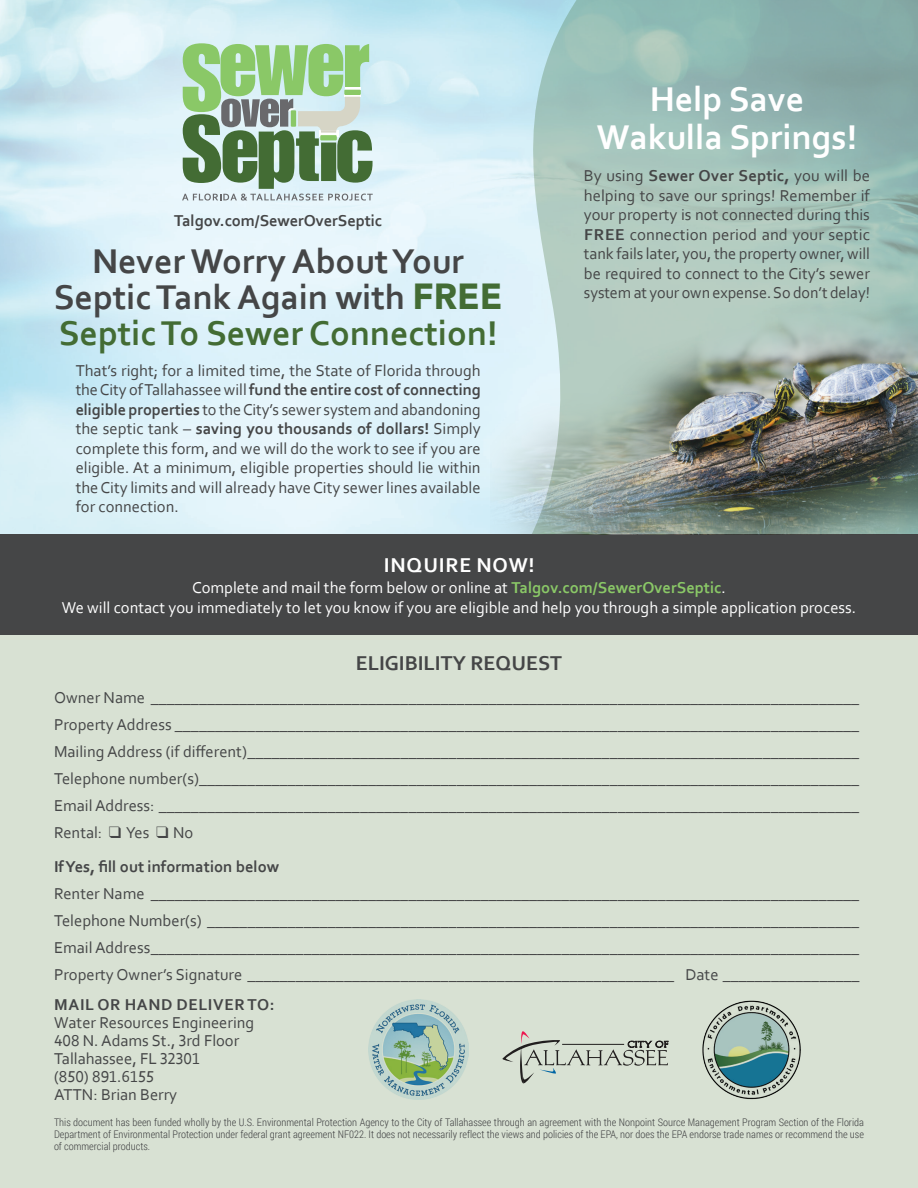
<style>
.page{position:relative;width:918px;height:1188px;background:#fff}
.page>*{position:absolute;margin:0;border:0;box-sizing:border-box;transform-origin:0 0}
.t1{font:700 36px/36px "Corbel";color:#454647;text-align:center}
.t2{font:700 36px/37.5px "Corbel";color:#fff;text-align:center}
.t3{font:700 21px "Corbel";color:#454647}
.t4{font:700 21px "Corbel";letter-spacing:.04em;color:#fff}
.t5{font:16.5px/19.5px "Corbel";color:#454647;text-align:justify}
.t6{font:16.5px/19.5px "Corbel";color:#fff;text-align:center}
.t7{font:700 16.5px "Corbel";color:#454647}
.t8{font:700 16.5px "Corbel";letter-spacing:.04em;color:#454647}
.t9{font:300 10.5px/12px "Roboto Condensed";color:#454647;text-align:justify}
.s1{font-family:"Avenir LT Std";font-weight:900;color:#436c34}
.s2{color:#436c34}
.s3{font-weight:700}
.s4{font-weight:700;color:#8ac867}
</style>
<div class="page">
<div style="left:0;top:534px;width:918px;height:654px;background:#d8e1d3"></div>
<svg style="left:520px;top:0;width:398px;height:286px;background:#a0c1ba"></svg>
<svg style="left:502px;top:1031px;width:166px;height:52px"></svg>
<div style="left:0;top:534px;width:918px;height:101px;background:#454647"></div>
<img style="left:490px;top:286px;width:428px;height:248px">
<svg style="left:182px;top:43px;width:191px;height:158px;background:#97ba95"></svg>
<img style="left:702px;top:1000px;width:99px;height:100px">
<img style="left:369px;top:1000px;width:99px;height:99px">
<p class="t7" style="left:174px;top:210px;width:210px">Talgov.com/SewerOverSeptic</p>
<h1 class="t1" style="left:54px;top:243px;width:450px">Never Worry About Your<br>Septic Tank Again with <span class="s1">FREE<br></span><span class="s2">Septic To Sewer Connection!</span></h1>
<p class="t5" style="left:76px;top:360px;width:407px">That’s right; for a limited time, the State of Florida through the City of Tallahassee will <span class="s3">fund the entire cost of connecting eligible properties</span> to the City’s sewer system and abandoning the septic tank – <span class="s3">saving you thousands of dollars!</span> Simply complete this form, and we will do the work to see if you are eligible. At a minimum, eligible properties should lie within the City limits and will already have City sewer lines available for connection.</p>
<h1 class="t2" style="left:597px;top:80px;width:262px">Help Save<br>Wakulla Springs!</h1>
<p class="t5" style="left:584px;top:166px;width:288px">By using <span class="s3">Sewer Over Septic,</span> you will be helping to save our springs! Remember if your property is not connected during this <span class="s3">FREE</span> connection period and your septic tank fails later, you, the property owner, will be required to connect to the City’s sewer system at your own expense. So don’t delay!</p>
<p class="t4" style="left:384px;top:552px;width:152px">INQUIRE NOW!</p>
<p class="t6" style="left:62px;top:578px;width:796px">Complete and mail the form below or online at <span class="s4">Talgov.com/SewerOverSeptic</span>.<br>We will contact you immediately to let you know if you are eligible and help you through a simple application process.</p>
<p class="t3" style="left:356px;top:650px;width:208px">ELIGIBILITY REQUEST</p>
<p class="t5" style="left:54px;top:684px;width:807px;line-height:27px">Owner Name ________________________________________________________________________________________ Property Address _____________________________________________________________________________________ Mailing Address (if different)____________________________________________________________________________ Telephone number(s)__________________________________________________________________________________ Email Address: _______________________________________________________________________________________ Rental: ❑ Yes ❑ No</p>
<p class="t7" style="left:54px;top:856px;width:227px">If Yes, fill out information below</p>
<p class="t5" style="left:54px;top:879px;width:807px;line-height:27px">Renter Name ________________________________________________________________________________________ Telephone Number(s) _________________________________________________________________________________ Email Address________________________________________________________________________________________ Property Owner’s Signature _____________________________________________________ Date _________________</p>
<p class="t8" style="left:54px;top:995px;width:222px">MAIL OR HAND DELIVER TO:</p>
<p class="t5" style="left:54px;top:1014px;width:202px;line-height:18px;text-align:left">Water Resources Engineering<br>408 N. Adams St., 3rd Floor<br>Tallahassee, FL 32301<br>(850) 891.6155<br>ATTN: Brian Berry</p>
<p class="t9" style="left:54px;top:1116px;width:811px">This document has been funded wholly by the U.S. Environmental Protection Agency to the City of Tallahassee through an agreement with the Nonpoint Source Management Program Section of the Florida Department of Environmental Protection under federal grant agreement NF022. It does not necessarily reflect the views and policies of the EPA, nor does the EPA endorse trade names or recommend the use of commercial products.</p>
</div>
